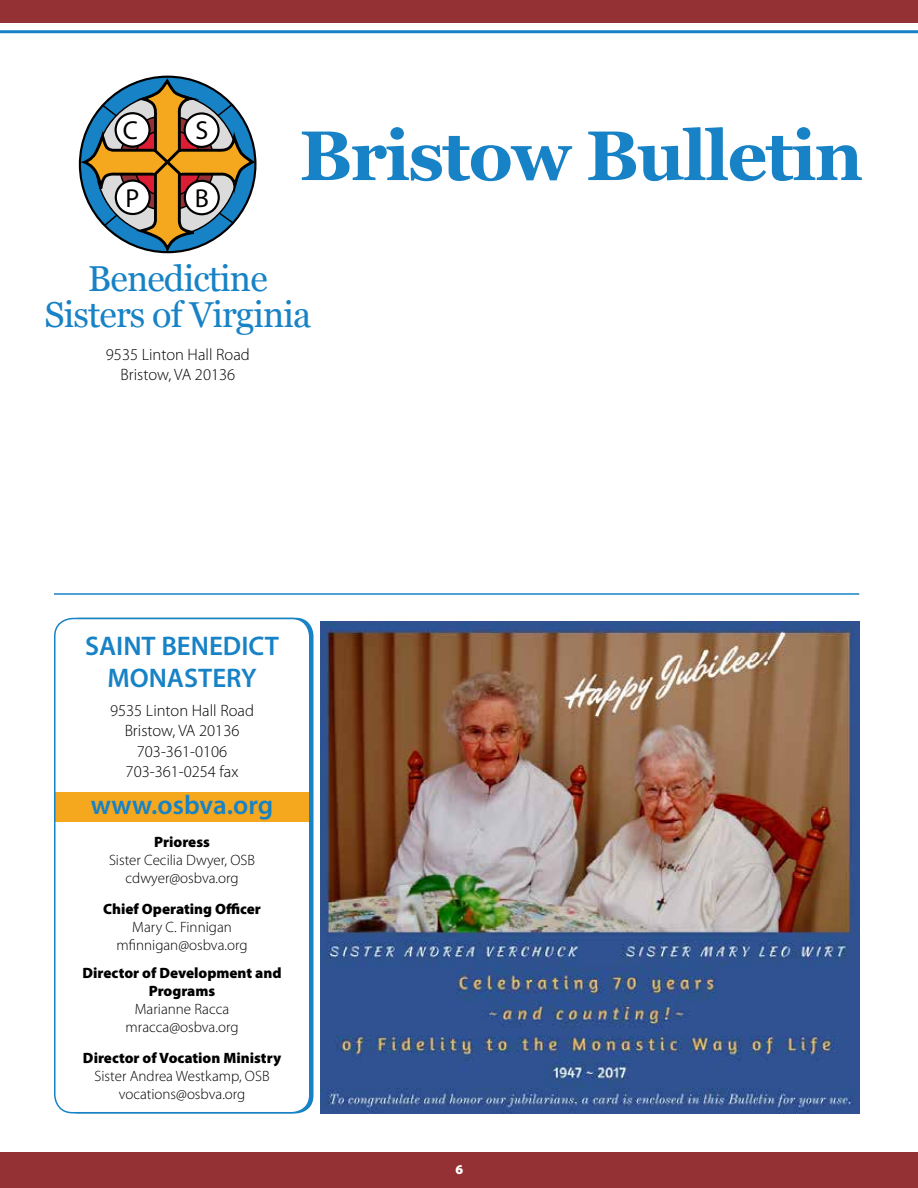
<style>
.page{position:relative;width:918px;height:1188px;background:#fff}
.page>*{position:absolute;margin:0;border:0;box-sizing:border-box;transform-origin:0 0}
.t1{font:700 70.05px "Georgia";letter-spacing:-.025em;color:#1782c5}
.t2{font:36px/36px "Georgia";letter-spacing:-.025em;color:#1782c5;text-align:center}
.t3{font:600 27px/32.4px "Myriad Pro";color:#1782c5;text-align:center}
.t4{font:26.1px "Myriad Pro";color:#000}
.t5{font:300 16.5px/20.1px "Myriad Pro";color:#000;text-align:center}
.t6{font:300 15px/18px "Myriad Pro";color:#000;text-align:center}
.t7{font:900 15px/18px "Myriad Pro";color:#000;text-align:center}
.t8{font:900 13.5px "Myriad Pro";color:#fff}
</style>
<div class="page">
<svg style="left:82px;top:81px;width:173px;height:170px"></svg>
<div style="left:0;top:0;width:918px;height:23px;background:#943135"></div>
<hr style="left:0;top:30px;width:918px;height:3px;background:#1782c5">
<div style="left:0;top:1152px;width:918px;height:36px;background:#943135"></div>
<hr style="left:54px;top:593px;width:805px;height:2px;background:#1782c5">
<img style="left:321px;top:621px;width:538px;height:492px">
<div style="left:55px;top:792px;width:255px;height:30px;background:#f5a81d"></div>
<div style="left:54px;top:618px;width:256px;height:495px;border:2px solid #1782c5;border-radius:18px"></div>
<h3 class="t4" style="left:123px;top:114px;width:17px">C</h3>
<h3 class="t4" style="left:195px;top:114px;width:14px">S</h3>
<h3 class="t4" style="left:126px;top:182px;width:15px">P</h3>
<h3 class="t4" style="left:195px;top:182px;width:16px">B</h3>
<h1 class="t1" style="left:299px;top:103px;width:565px">Bristow Bulletin</h1>
<h2 class="t2" style="left:44px;top:259px;width:268px">Benedictine<br>Sisters of Virginia</h2>
<p class="t5" style="left:106px;top:345px;width:145px">9535 Linton Hall Road<br>Bristow, VA 20136</p>
<h3 class="t3" style="left:85px;top:629px;width:196px">SAINT BENEDICT<br>MONASTERY</h3>
<p class="t5" style="left:110px;top:701px;width:145px">9535 Linton Hall Road<br>Bristow, VA 20136<br>703-361-0106<br>703-361-0254 fax</p>
<h3 class="t3" style="left:91px;top:788px;width:184px">www.osbva.org</h3>
<p class="t7" style="left:154px;top:832px;width:57px">Prioress</p>
<p class="t6" style="left:109px;top:851px;width:148px">Sister Cecilia Dwyer, OSB cdwyer@osbva.org</p>
<p class="t7" style="left:103px;top:900px;width:159px">Chief Operating Officer</p>
<p class="t6" style="left:117px;top:918px;width:132px">Mary C. Finnigan mfinnigan@osbva.org</p>
<p class="t7" style="left:83px;top:963px;width:201px">Director of Development and<br>Programs</p>
<p class="t6" style="left:126px;top:999px;width:114px">Marianne Racca mracca@osbva.org</p>
<p class="t7" style="left:83px;top:1048px;width:200px">Director of Vocation Ministry</p>
<p class="t6" style="left:95px;top:1067px;width:177px">Sister Andrea Westkamp, OSB vocations@osbva.org</p>
<p class="t8" style="left:456px;top:1160px;width:9px">6</p>
</div>
